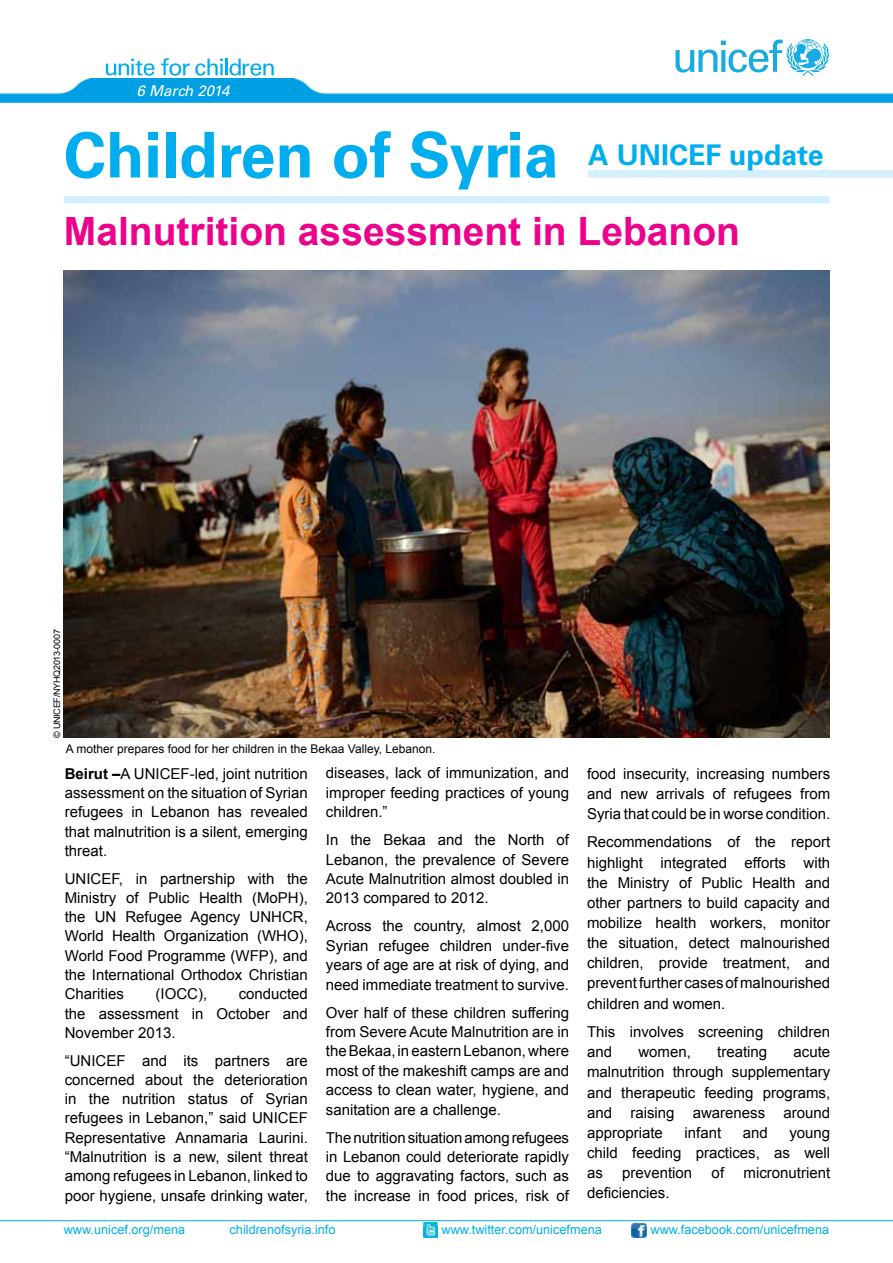
<style>
.page{position:relative;width:893px;height:1263px;background:#fff}
.page>*{position:absolute;margin:0;border:0;box-sizing:border-box;transform-origin:0 0}
.t1{font:700 63px "Univers LT Std";color:#00aeef}
.t2{font:700 39px "Arial";color:#ec008c}
.t3{font:15px/19.4px "Arial";color:#000;text-align:justify}
.t4{font:italic 15px "Univers LT Std";color:#fff}
.t5{font:12.75px "Arial";color:#00aeef}
.t6{font:12px "Arial";color:#000}
.t7{font:9px "Arial";letter-spacing:-.03em;color:#000}
.s1{font-weight:700}
</style>
<div class="page">
<div style="left:64px;top:196px;width:765px;height:7px;background:#d4effc"></div>
<svg style="left:106px;top:59px;width:49px;height:17px"></svg>
<svg style="left:161px;top:58px;width:62px;height:18px"></svg>
<hr style="left:225px;top:59px;width:3px;height:16px;background:#00aeef">
<svg style="left:229px;top:59px;width:45px;height:17px"></svg>
<div style="left:588px;top:170px;width:305px;height:8px;background:#d4effc"></div>
<svg style="left:675px;top:39px;width:154px;height:37px"></svg>
<img style="left:64px;top:270px;width:765px;height:468px">
<img style="left:0;top:78px;width:893px;height:25px">
<hr style="left:0;top:1220px;width:893px;height:1px;background:#00aeef">
<img style="left:632px;top:1223px;width:14px;height:15px">
<img style="left:423px;top:1222px;width:15px;height:15px">
<p class="t4" style="left:137px;top:82px;width:94px">6 March 2014</p>
<h1 class="t1" style="left:64px;top:118px;width:761px">Children of Syria <sup>A</sup> <sup>UNICEF</sup> <sup>update</sup></h1>
<h2 class="t2" style="left:64px;top:205px;width:678px">Malnutrition assessment in Lebanon</h2>
<p class="t7" style="left:51px;top:738px;width:110px;rotate:-90deg">© UNICEF/NYHQ2013-0007</p>
<p class="t6" style="left:66px;top:741px;width:371px">A mother prepares food for her children in the Bekaa Valley, Lebanon.</p>
<p class="t3" style="left:65px;top:764px;width:245px"><span class="s1">Beirut –</span>A UNICEF-led, joint nutrition assessment on the situation of Syrian refugees in Lebanon has revealed that malnutrition is a silent, emerging threat.</p>
<p class="t3" style="left:65px;top:869px;width:245px">UNICEF, in partnership with the Ministry of Public Health (MoPH), the UN Refugee Agency UNHCR, World Health Organization (WHO), World Food Programme (WFP), and the International Orthodox Christian Charities</p>
<p class="t3" style="left:155px;top:984px;width:53px">(IOCC),</p>
<p class="t3" style="left:65px;top:984px;width:245px;text-indent:174px">conducted the assessment in October and November 2013.</p>
<p class="t3" style="left:65px;top:1051px;width:245px">“UNICEF and its partners are concerned about the deterioration in the nutrition status of Syrian refugees in Lebanon,” said UNICEF Representative Annamaria Laurini. “Malnutrition is a new, silent threat among refugees in Lebanon, linked to poor hygiene, unsafe drinking water,</p>
<p class="t3" style="left:326px;top:764px;width:245px">diseases, lack of immunization, and improper feeding practices of young children.”</p>
<p class="t3" style="left:326px;top:830px;width:245px">In the Bekaa and the North of Lebanon, the prevalence of Severe Acute Malnutrition almost doubled in 2013 compared to 2012.</p>
<p class="t3" style="left:326px;top:916px;width:245px">Across the country, almost 2,000<br>Syrian refugee children under-five years of age are at risk of dying, and need immediate treatment to survive.</p>
<p class="t3" style="left:326px;top:1003px;width:245px">Over half of these children suffering from Severe Acute Malnutrition are in the Bekaa, in eastern Lebanon, where most of the makeshift camps are and access to clean water, hygiene, and sanitation are a challenge.</p>
<p class="t3" style="left:326px;top:1128px;width:245px">The nutrition situation among refugees in Lebanon could deteriorate rapidly due to aggravating factors, such as the increase in food prices, risk of</p>
<p class="t3" style="left:587px;top:763px;width:245px;line-height:20.1px">food insecurity, increasing numbers and new arrivals of refugees from Syria that could be in worse condition.</p>
<p class="t3" style="left:587px;top:832px;width:245px;line-height:20.1px">Recommendations of the report highlight integrated efforts with the Ministry of Public Health and other partners to build capacity and mobilize health workers, monitor the situation, detect malnourished children, provide treatment, and prevent further cases of malnourished children and women.</p>
<p class="t3" style="left:587px;top:1022px;width:245px;line-height:20.1px">This involves screening children and</p>
<p class="t3" style="left:638px;top:1042px;width:54px">women,</p>
<p class="t3" style="left:717px;top:1042px;width:52px">treating</p>
<p class="t3" style="left:587px;top:1042px;width:245px;line-height:20.1px;text-indent:206px">acute malnutrition through supplementary and therapeutic feeding programs, and raising awareness around appropriate</p>
<p class="t3" style="left:684px;top:1123px;width:38px">infant</p>
<p class="t3" style="left:743px;top:1123px;width:27px">and</p>
<p class="t3" style="left:587px;top:1123px;width:245px;line-height:20.1px;text-indent:202px">young child feeding practices, as well as</p>
<p class="t3" style="left:622px;top:1163px;width:72px">prevention</p>
<p class="t3" style="left:712px;top:1163px;width:14px">of</p>
<p class="t3" style="left:743px;top:1163px;width:88px">micronutrient</p>
<p class="t3" style="left:587px;top:1183px;width:84px">deficiencies.</p>
<p class="t5" style="left:64px;top:1221px;width:123px">www.unicef.org/mena</p>
<p class="t5" style="left:230px;top:1221px;width:107px">childrenofsyria.info</p>
<p class="t5" style="left:442px;top:1221px;width:162px">www.twitter.com/unicefmena</p>
<p class="t5" style="left:650px;top:1221px;width:180px">www.facebook.com/unicefmena</p>
</div>
